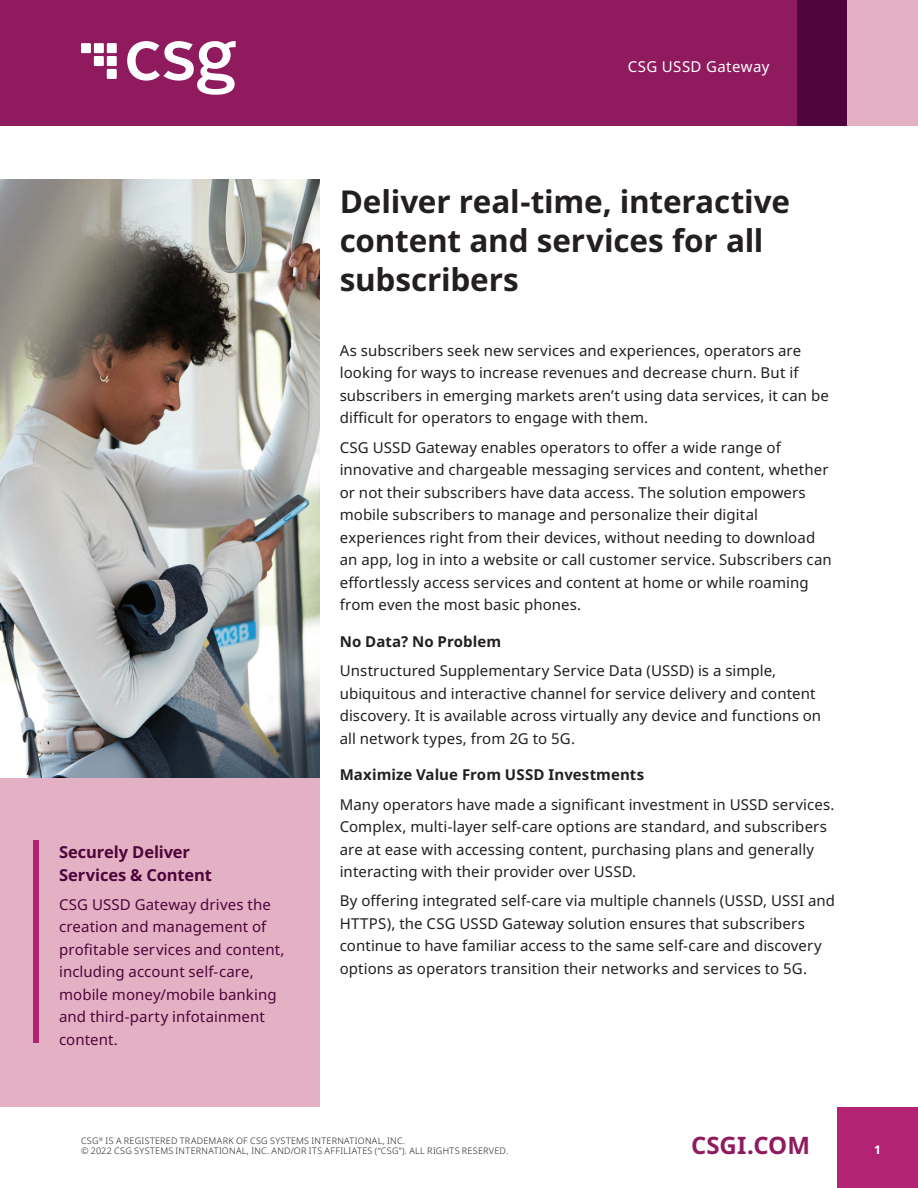
<style>
.page{position:relative;width:918px;height:1188px;background:#fff}
.page>*{position:absolute;margin:0;border:0;box-sizing:border-box;transform-origin:0 0}
.t1{font:700 31.5px/39px "Noto Sans";letter-spacing:-.005em;color:#231f20}
.t2{font:700 24px "Noto Sans";color:#8f1b5e}
.t3{font:700 16.5px/22.5px "Noto Sans";letter-spacing:-.005em;color:#4d053b}
.t4{font:15px/22.5px "Noto Sans";letter-spacing:.005em;color:#231f20}
.t5{font:15px/22.5px "Noto Sans";letter-spacing:.005em;color:#4d053b}
.t6{font:700 15px "Noto Sans";letter-spacing:.005em;color:#231f20}
.t7{font:15px "Noto Sans";letter-spacing:.03em;color:#fff}
.t8{font:700 12px "Noto Sans";color:#fff}
.t9{font:300 9px/10.8px "Noto Sans";letter-spacing:.035em;color:#231f20}
</style>
<div class="page">
<div style="left:796px;top:0;width:52px;height:126px;background:#4d053b"></div>
<div style="left:837px;top:1107px;width:81px;height:81px;background:#b22473"></div>
<div style="left:0;top:0;width:796px;height:126px;background:#8f1b5e"></div>
<div style="left:848px;top:0;width:70px;height:126px;background:#e4b0c3"></div>
<svg style="left:127px;top:41px;width:109px;height:54px"></svg>
<div style="left:107px;top:69px;width:10px;height:10px;background:#fff"></div>
<div style="left:94px;top:56px;width:10px;height:10px;background:#fff"></div>
<div style="left:107px;top:56px;width:10px;height:10px;background:#fff"></div>
<div style="left:81px;top:43px;width:10px;height:10px;background:#fff"></div>
<div style="left:94px;top:43px;width:10px;height:10px;background:#fff"></div>
<div style="left:107px;top:43px;width:10px;height:10px;background:#fff"></div>
<img style="left:0;top:180px;width:320px;height:598px">
<div style="left:0;top:778px;width:320px;height:329px;background:#e4b0c3"></div>
<div style="left:33px;top:841px;width:6px;height:202px;background:#b22473"></div>
<p class="t7" style="left:628px;top:58px;width:143px">CSG USSD Gateway</p>
<p class="t3" style="left:59px;top:841px;width:154px">Securely Deliver<br>Services &amp; Content</p>
<p class="t5" style="left:59px;top:894px;width:227px">CSG USSD Gateway drives the creation and management of profitable services and content, including account self-care, mobile money/mobile banking and third-party infotainment content.</p>
<h1 class="t1" style="left:340px;top:183px;width:452px">Deliver real-time, interactive content and services for all subscribers</h1>
<p class="t4" style="left:340px;top:339px;width:491px">As subscribers seek new services and experiences, operators are looking for ways to increase revenues and decrease churn. But if subscribers in emerging markets aren’t using data services, it can be difficult for operators to engage with them.</p>
<p class="t4" style="left:340px;top:436px;width:494px">CSG USSD Gateway enables operators to offer a wide range of innovative and chargeable messaging services and content, whether or not their subscribers have data access. The solution empowers mobile subscribers to manage and personalize their digital experiences right from their devices, without needing to download an app, log in into a website or call customer service. Subscribers can effortlessly access services and content at home or while roaming from even the most basic phones.</p>
<p class="t6" style="left:340px;top:633px;width:163px">No Data? No Problem</p>
<p class="t4" style="left:340px;top:660px;width:483px">Unstructured Supplementary Service Data (USSD) is a simple, ubiquitous and interactive channel for service delivery and content discovery. It is available across virtually any device and functions on all network types, from 2G to 5G.</p>
<p class="t6" style="left:340px;top:766px;width:306px">Maximize Value From USSD Investments</p>
<p class="t4" style="left:340px;top:793px;width:496px">Many operators have made a significant investment in USSD services.<br>Complex, multi-layer self-care options are standard, and subscribers are at ease with accessing content, purchasing plans and generally interacting with their provider over USSD.</p>
<p class="t4" style="left:340px;top:890px;width:497px">By offering integrated self-care via multiple channels (USSD, USSI and HTTPS), the CSG USSD Gateway solution ensures that subscribers continue to have familiar access to the same self-care and discovery options as operators transition their networks and services to 5G.</p>
<p class="t9" style="left:81px;top:1135px;width:429px">CSG<sup>®</sup> IS A REGISTERED TRADEMARK OF CSG SYSTEMS INTERNATIONAL, INC.<br>© 2022 CSG SYSTEMS INTERNATIONAL, INC. AND/OR ITS AFFILIATES (“CSG”). ALL RIGHTS RESERVED.</p>
<h2 class="t2" style="left:691px;top:1132px;width:120px">CSGI.COM</h2>
<p class="t8" style="left:874px;top:1143px;width:8px">1</p>
</div>
